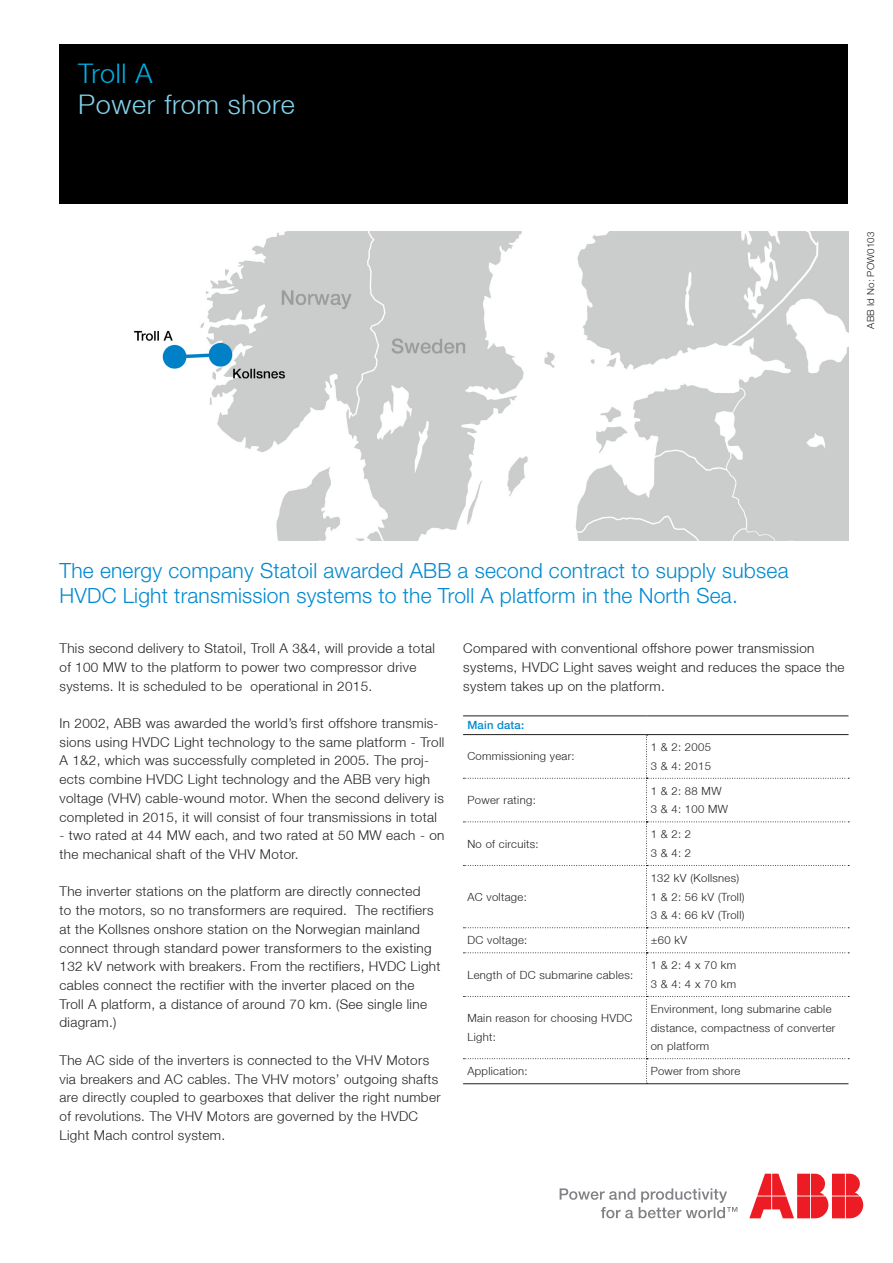
<style>
.page{position:relative;width:893px;height:1263px;background:#fff}
.page>*{position:absolute;margin:0;border:0;box-sizing:border-box;transform-origin:0 0}
.Smaller_cover_title{font:300 27px "Helvetica Neue LT";letter-spacing:.025em;color:#82d3ec}
.Smaller_page_headlin{font:300 27px "Helvetica Neue LT";letter-spacing:.015em;color:#00aee6}
.Special_comments__co{font:300 21px/24.8px "Helvetica Neue LT Std";letter-spacing:.01em;color:#0089d0}
.Bodytext{font:300 13.5px/18.8px "Helvetica Neue LT";letter-spacing:.025em;color:#231f20}
.new_table_style{font:300 11.25px/18.6px "Helvetica Neue LT";letter-spacing:.03em;color:#231f20}
.Tabell_fet{font:500 11.25px "Helvetica Neue LT";letter-spacing:.02em;color:#0089d0}
.Footnotes{font:300 9.75px "Helvetica Neue LT Std";letter-spacing:.02em;color:#231f20}
</style>
<div class="page">
<svg style="left:560px;top:1188px;width:177px;height:30px"></svg>
<svg style="left:749px;top:1174px;width:114px;height:44px"></svg>
<div style="left:60px;top:45px;width:788px;height:159px;background:#000"></div>
<img style="left:133px;top:232px;width:715px;height:309px">
<svg style="left:463px;top:735px;width:386px;height:349px"></svg>
<hr style="left:463px;top:1083px;width:183px;height:1px;background:#231f20">
<hr style="left:646px;top:1083px;width:202px;height:1px;background:#231f20">
<hr style="left:463px;top:716px;width:183px;height:1px;background:#231f20">
<hr style="left:646px;top:716px;width:202px;height:1px;background:#231f20">
<hr style="left:463px;top:734px;width:183px;height:1px;background:#231f20">
<hr style="left:646px;top:734px;width:202px;height:1px;background:#231f20">
<p class="Smaller_page_headlin" style="left:78px;top:57px;width:76px">Troll A</p>
<p class="Smaller_cover_title" style="left:78px;top:88px;width:218px">Power from shore</p>
<p class="Footnotes" style="left:865px;top:329px;width:99px;rotate:-90deg">ABB Id No: POW0103</p>
<p class="Special_comments__co" style="left:60px;top:558px;width:730px">The energy company Statoil awarded ABB a second contract to supply subsea<br>HVDC Light transmission systems to the Troll A platform in the North Sea.</p>
<p class="Bodytext" style="left:60px;top:639px;width:377px">This second delivery to Statoil, Troll A 3&amp;4, will provide a total of 100 MW to the platform to power two compressor drive systems. It is scheduled to be operational in 2015.</p>
<p class="Bodytext" style="left:60px;top:713px;width:386px">In 2002, ABB was awarded the world’s first offshore transmis&shy;sions using HVDC Light technology to the same platform - Troll A 1&amp;2, which was successfully completed in 2005. The proj&shy;ects combine HVDC Light technology and the ABB very high voltage (VHV) cable-wound motor. When the second delivery is completed in 2015, it will consist of four transmissions in total</p>
<p class="Bodytext" style="left:60px;top:826px;width:386px">- two rated at 44 MW each, and two rated at 50 MW each - on the mechanical shaft of the VHV Motor.</p>
<p class="Bodytext" style="left:60px;top:882px;width:382px">The inverter stations on the platform are directly connected<br>to the motors, so no transformers are required. The rectifiers at the Kollsnes onshore station on the Norwegian mainland connect through standard power transformers to the existing 132 kV network with breakers. From the rectifiers, HVDC Light cables connect the rectifier with the inverter placed on the Troll A platform, a distance of around 70 km. (See single line diagram.)</p>
<p class="Bodytext" style="left:60px;top:1050px;width:383px">The AC side of the inverters is connected to the VHV Motors via breakers and AC cables. The VHV motors’ outgoing shafts are directly coupled to gearboxes that deliver the right number of revolutions. The VHV Motors are governed by the HVDC Light Mach control system.</p>
<p class="Bodytext" style="left:463px;top:639px;width:383px">Compared with conventional offshore power transmission systems, HVDC Light saves weight and reduces the space the system takes up on the platform.</p>
<p class="Tabell_fet" style="left:467px;top:718px;width:58px">Main data:</p>
<p class="new_table_style" style="left:467px;top:747px;width:109px">Commissioning year:</p>
<p class="new_table_style" style="left:467px;top:790px;width:70px">Power rating:</p>
<p class="new_table_style" style="left:467px;top:834px;width:73px">No of circuits:</p>
<p class="new_table_style" style="left:467px;top:887px;width:61px">AC voltage:</p>
<p class="new_table_style" style="left:651px;top:738px;width:62px">1 &amp; 2: 2005</p>
<p class="new_table_style" style="left:651px;top:756px;width:62px">3 &amp; 4: 2015</p>
<p class="new_table_style" style="left:651px;top:781px;width:72px">1 &amp; 2: 88 MW</p>
<p class="new_table_style" style="left:651px;top:800px;width:79px">3 &amp; 4: 100 MW</p>
<p class="new_table_style" style="left:651px;top:825px;width:42px">1 &amp; 2: 2</p>
<p class="new_table_style" style="left:651px;top:843px;width:42px">3 &amp; 4: 2</p>
<p class="new_table_style" style="left:651px;top:868px;width:90px">132 kV (Kollsnes)</p>
<p class="new_table_style" style="left:651px;top:887px;width:95px">1 &amp; 2: 56 kV (Troll)</p>
<p class="new_table_style" style="left:651px;top:906px;width:95px">3 &amp; 4: 66 kV (Troll)</p>
<p class="new_table_style" style="left:467px;top:931px;width:62px">DC voltage:</p>
<p class="new_table_style" style="left:651px;top:931px;width:38px">±60 kV</p>
<p class="new_table_style" style="left:467px;top:965px;width:167px">Length of DC submarine cables:</p>
<p class="new_table_style" style="left:651px;top:956px;width:87px">1 &amp; 2: 4 x 70 km</p>
<p class="new_table_style" style="left:651px;top:974px;width:87px">3 &amp; 4: 4 x 70 km</p>
<p class="new_table_style" style="left:467px;top:1009px;width:167px">Main reason for choosing HVDC<br>Light:</p>
<p class="new_table_style" style="left:651px;top:999px;width:186px">Environment, long submarine cable distance, compactness of converter on platform</p>
<p class="new_table_style" style="left:467px;top:1062px;width:62px">Application:</p>
<p class="new_table_style" style="left:651px;top:1062px;width:91px">Power from shore</p>
</div>
